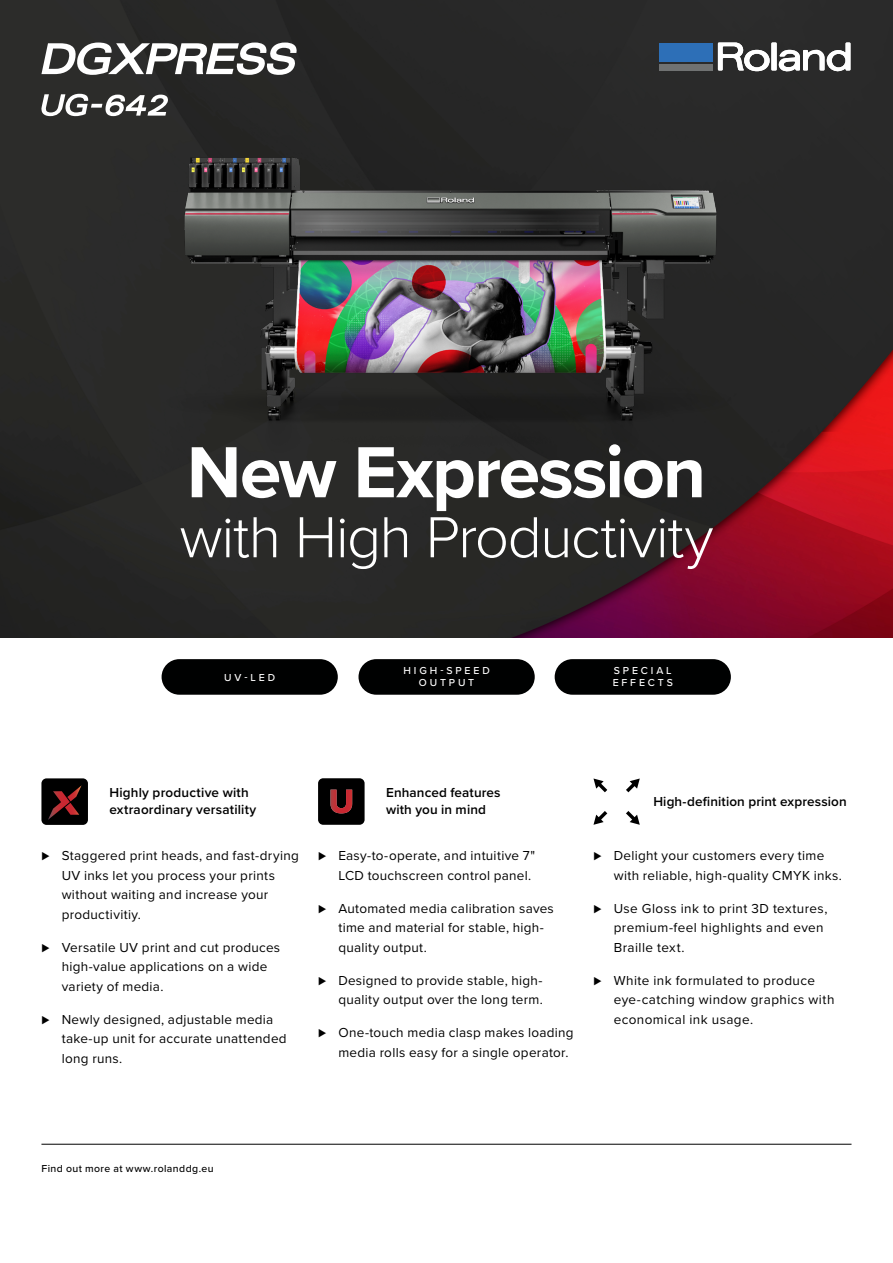
<style>
.page{position:relative;width:893px;height:1263px;background:#fff}
.page>*{position:absolute;margin:0;border:0;box-sizing:border-box;transform-origin:0 0}
.t1{font:700 75px "Proxima Nova";letter-spacing:-.025em;color:#fff}
.t2{font:300 60px "Proxima Nova";letter-spacing:-.02em;color:#fff}
.t3{font:13.5px/19.5px "Proxima Nova";letter-spacing:.025em;color:#000}
.t4{font:600 13.5px/16.2px "Proxima Nova";letter-spacing:.01em;color:#000}
.t5{font:500 10.5px/12px "Proxima Nova";letter-spacing:.275em;color:#fff;text-align:center}
.t6{font:500 10.5px "Proxima Nova";letter-spacing:.04em;color:#000}
</style>
<div class="page">
<img style="left:0;top:0;width:893px;height:637px">
<img style="left:143px;top:47px;width:602px;height:451px">
<div style="left:41px;top:778px;width:47px;height:47px;background:#000;border-radius:5px"></div>
<svg style="left:48px;top:785px;width:34px;height:35px"></svg>
<div style="left:771px;top:43px;width:6px;height:27px;background:#fff"></div>
<svg style="left:779px;top:43px;width:71px;height:32px"></svg>
<svg style="left:718px;top:43px;width:52px;height:28px"></svg>
<div style="left:659px;top:64px;width:54px;height:6px;background:#707272"></div>
<div style="left:659px;top:43px;width:54px;height:19px;background:#2d6fb7"></div>
<div style="left:318px;top:778px;width:47px;height:47px;background:#000;border-radius:5px"></div>
<svg style="left:330px;top:790px;width:22px;height:23px"></svg>
<div style="left:162px;top:659px;width:176px;height:36px;background:#000101;border-radius:18px"></div>
<div style="left:358px;top:659px;width:177px;height:36px;background:#000101;border-radius:18px"></div>
<div style="left:555px;top:659px;width:176px;height:36px;background:#000101;border-radius:18px"></div>
<svg style="left:593px;top:778px;width:47px;height:47px"></svg>
<hr style="left:41px;top:1144px;width:810px;height:1px;background:#000101">
<svg style="left:41px;top:94px;width:127px;height:22px"></svg>
<svg style="left:41px;top:43px;width:256px;height:32px"></svg>
<h1 class="t1" style="left:187px;top:416px;width:521px">New Expression</h1>
<h2 class="t2" style="left:179px;top:492px;width:535px">with High Productivity</h2>
<p class="t5" style="left:224px;top:671px;width:52px">UV-LED</p>
<p class="t5" style="left:403px;top:664px;width:88px">HIGH-SPEED<br>OUTPUT</p>
<p class="t5" style="left:613px;top:664px;width:62px;text-align:left">SPECIAL<br>EFFECTS</p>
<p class="t4" style="left:109px;top:784px;width:148px">Highly productive with extraordinary versatility</p>
<p class="t3" style="left:62px;top:845px;width:239px;text-indent:-20px">⊲ Staggered print heads, and fast-drying<br>UV inks let you process your prints without waiting and increase your productivitiy.</p>
<p class="t3" style="left:62px;top:937px;width:220px;text-indent:-20px">⊲ Versatile UV print and cut produces high-value applications on a wide variety of media.</p>
<p class="t3" style="left:62px;top:1009px;width:227px;text-indent:-20px">⊲ Newly designed, adjustable media take-up unit for accurate unattended long runs.</p>
<p class="t4" style="left:386px;top:784px;width:116px">Enhanced features with you in mind</p>
<p class="t3" style="left:318px;top:845px;width:219px;text-align:right">⊲ Easy-to-operate, and intuitive 7"<br>LCD touchscreen control panel.</p>
<p class="t3" style="left:338px;top:898px;width:217px;text-indent:-20px">⊲ Automated media calibration saves time and material for stable, high&shy;quality output.</p>
<p class="t3" style="left:318px;top:970px;width:226px;text-align:right">⊲ Designed to provide stable, high&shy;quality output over the long term.</p>
<p class="t3" style="left:338px;top:1022px;width:237px;text-indent:-20px">⊲ One-touch media clasp makes loading media rolls easy for a single operator.</p>
<p class="t4" style="left:653px;top:793px;width:195px">High-definition print expression</p>
<p class="t3" style="left:614px;top:845px;width:230px;text-indent:-20px">⊲ Delight your customers every time with reliable, high-quality CMYK inks.</p>
<p class="t3" style="left:614px;top:898px;width:215px;text-indent:-20px">⊲ Use Gloss ink to print 3D textures, premium-feel highlights and even<br>Braille text.</p>
<p class="t3" style="left:614px;top:970px;width:222px;text-indent:-20px">⊲ White ink formulated to produce eye-catching window graphics with economical ink usage.</p>
<p class="t6" style="left:41px;top:1161px;width:174px">Find out more at www.rolanddg.eu</p>
</div>
